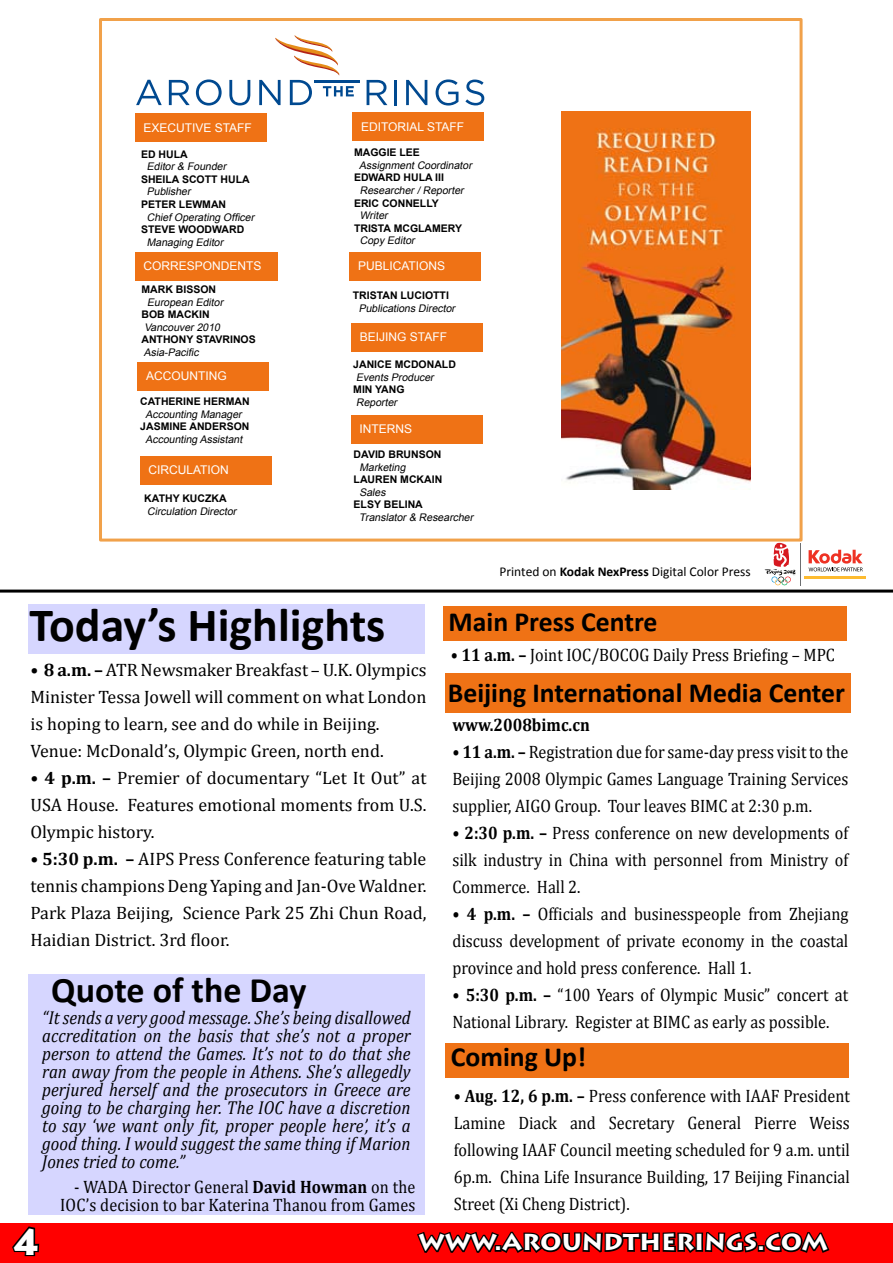
<style>
.page{position:relative;width:893px;height:1263px;background:#fff}
.page>*{position:absolute;margin:0;border:0;box-sizing:border-box;transform-origin:0 0}
.t1{font:700 48px "Calibri";color:#000}
.t2{font:700 36px "Calibri";color:#000}
.t3{font:700 27.75px "Calibri";color:#000}
.t4{font:700 27px "Lithos Pro";color:#fff}
.t5{font:italic 18.75px/18px "Cambria";letter-spacing:.005em;color:#000;text-align:justify;scale:.9 1}
.t6{font:18px/27px "Cambria";color:#000;text-align:justify;scale:.9 1}
.t7{font:18px/27px "Cambria";color:#000;text-align:justify}
.t8{font:700 18px "Cambria";color:#000;scale:.9 1}
.t9{font:13.5px "Calibri";color:#000}
.t10{font:12px "Arial";color:#fff}
.t11{font:italic 10.5px "Arial";color:#000}
.t12{font:700 10.5px "Arial";color:#000}
.s1{font-weight:700}
</style>
<div class="page">
<div style="left:0;top:1223px;width:893px;height:40px;background:#f00"></div>
<svg style="left:417px;top:1231px;width:413px;height:22px"></svg>
<hr style="left:801px;top:543px;width:1px;height:42px;background:#6d6f71">
<svg style="left:765px;top:543px;width:30px;height:42px"></svg>
<hr style="left:804px;top:576px;width:62px;height:2px;background:#fdbb30">
<svg style="left:809px;top:550px;width:54px;height:21px"></svg>
<div style="left:135px;top:113px;width:132px;height:29px;background:#ef7215"></div>
<div style="left:135px;top:252px;width:143px;height:29px;background:#ef7215"></div>
<div style="left:350px;top:252px;width:131px;height:29px;background:#ef7215"></div>
<div style="left:140px;top:456px;width:132px;height:29px;background:#ef7215"></div>
<div style="left:352px;top:113px;width:132px;height:28px;background:#ef7215"></div>
<div style="left:138px;top:362px;width:131px;height:29px;background:#ef7215"></div>
<div style="left:351px;top:415px;width:131px;height:29px;background:#ef7215"></div>
<div style="left:351px;top:323px;width:132px;height:29px;background:#ef7215"></div>
<img style="left:561px;top:111px;width:189px;height:378px">
<hr style="left:0;top:590px;width:893px;height:2px;background:#000">
<div style="left:29px;top:974px;width:396px;height:241px;background:#d6d6ff"></div>
<div style="left:446px;top:674px;width:404px;height:39px;background:#ef7215"></div>
<div style="left:29px;top:604px;width:396px;height:50px;background:#d6d6ff"></div>
<div style="left:443px;top:606px;width:404px;height:35px;background:#ef7215"></div>
<div style="left:445px;top:1043px;width:403px;height:34px;background:#ef7215"></div>
<div style="left:99px;top:18px;width:703px;height:524px;border:3px solid #f1a14a"></div>
<svg style="left:136px;top:80px;width:26px;height:25px"></svg>
<svg style="left:169px;top:80px;width:21px;height:25px"></svg>
<svg style="left:196px;top:79px;width:26px;height:27px"></svg>
<svg style="left:229px;top:80px;width:21px;height:25px"></svg>
<svg style="left:367px;top:80px;width:20px;height:25px"></svg>
<hr style="left:394px;top:80px;width:3px;height:25px;background:#004990">
<svg style="left:406px;top:80px;width:21px;height:25px"></svg>
<svg style="left:436px;top:79px;width:22px;height:27px"></svg>
<svg style="left:465px;top:80px;width:19px;height:25px"></svg>
<hr style="left:314px;top:80px;width:46px;height:3px;background:#004990">
<svg style="left:259px;top:35px;width:95px;height:70px"></svg>
<svg style="left:12px;top:1226px;width:28px;height:31px"></svg>
<p class="t10" style="left:143px;top:120px;width:110px">EXECUTIVE STAFF</p>
<p class="t12" style="left:141px;top:147px;width:48px">ED HULA</p>
<p class="t11" style="left:147px;top:160px;width:83px">Editor&amp; Founder</p>
<p class="t12" style="left:141px;top:172px;width:110px">SHEILA SCOTT HULA</p>
<p class="t11" style="left:147px;top:185px;width:48px">Publisher</p>
<p class="t12" style="left:141px;top:197px;width:87px">PETER LEWMAN</p>
<p class="t11" style="left:147px;top:210px;width:111px">ChiefOperating Officer</p>
<p class="t12" style="left:141px;top:223px;width:105px">STEVE WOODWARD</p>
<p class="t11" style="left:147px;top:235px;width:80px">Managing Editor</p>
<p class="t10" style="left:361px;top:119px;width:105px">EDITORIAL STAFF</p>
<p class="t12" style="left:354px;top:146px;width:67px">MAGGIE LEE</p>
<p class="t11" style="left:359px;top:158px;width:117px">AssignmentCoordinator</p>
<p class="t12" style="left:354px;top:171px;width:92px">EDWARD HULA III</p>
<p class="t11" style="left:360px;top:183px;width:108px">Researcher/Reporter</p>
<p class="t12" style="left:354px;top:196px;width:86px">ERIC CONNELLY</p>
<p class="t11" style="left:360px;top:209px;width:32px">Writer</p>
<p class="t12" style="left:354px;top:221px;width:110px">TRISTA MCGLAMERY</p>
<p class="t11" style="left:360px;top:234px;width:59px">Copy Editor</p>
<p class="t10" style="left:143px;top:258px;width:120px">CORRESPONDENTS</p>
<p class="t10" style="left:358px;top:258px;width:89px">PUBLICATIONS</p>
<p class="t12" style="left:141px;top:282px;width:76px">MARK BISSON</p>
<p class="t11" style="left:147px;top:295px;width:80px">European Editor</p>
<p class="t12" style="left:141px;top:308px;width:70px">BOB MACKIN</p>
<p class="t11" style="left:144px;top:320px;width:80px">Vancouver2010</p>
<p class="t12" style="left:141px;top:333px;width:116px">ANTHONY STAVRINOS</p>
<p class="t11" style="left:144px;top:345px;width:59px">Asia-Pacific</p>
<p class="t10" style="left:146px;top:368px;width:82px">ACCOUNTING</p>
<p class="t12" style="left:140px;top:395px;width:111px">CATHERINE HERMAN</p>
<p class="t11" style="left:146px;top:407px;width:100px">Accounting Manager</p>
<p class="t12" style="left:140px;top:420px;width:111px">JASMINE ANDERSON</p>
<p class="t11" style="left:146px;top:432px;width:101px">Accounting Assistant</p>
<p class="t10" style="left:149px;top:462px;width:82px">CIRCULATION</p>
<p class="t12" style="left:144px;top:492px;width:84px">KATHY KUCZKA</p>
<p class="t11" style="left:147px;top:504px;width:93px">Circulation Director</p>
<p class="t12" style="left:353px;top:288px;width:98px">TRISTAN LUCIOTTI</p>
<p class="t11" style="left:359px;top:301px;width:100px">Publications Director</p>
<p class="t10" style="left:360px;top:329px;width:89px">BEIJING STAFF</p>
<p class="t12" style="left:353px;top:358px;width:104px">JANICE MCDONALD</p>
<p class="t11" style="left:356px;top:370px;width:82px">Events Producer</p>
<p class="t12" style="left:353px;top:383px;width:53px">MIN YANG</p>
<p class="t11" style="left:356px;top:395px;width:45px">Reporter</p>
<p class="t10" style="left:359px;top:421px;width:54px">INTERNS</p>
<p class="t12" style="left:354px;top:447px;width:89px">DAVID BRUNSON</p>
<p class="t11" style="left:359px;top:460px;width:50px">Marketing</p>
<p class="t12" style="left:354px;top:473px;width:90px">LAUREN MCKAIN</p>
<p class="t11" style="left:359px;top:485px;width:30px">Sales</p>
<p class="t12" style="left:354px;top:498px;width:71px">ELSY BELINA</p>
<p class="t11" style="left:359px;top:510px;width:118px">Translator&amp; Researcher</p>
<p class="t9" style="left:500px;top:563px;width:253px">Printed on <span class="s1">Kodak NexPress</span> Digital Color Press</p>
<h1 class="t1" style="left:29px;top:595px;width:358px">Today’s Highlights</h1>
<p class="t7" style="left:30px;top:656px;width:398px;text-align:left">• <span class="s1">8 a.m. –</span> ATR Newsmaker Breakfast – U.K. Olympics Minister Tessa Jowell will comment on what London is hoping to learn, see and do while in Beijing.<br>Venue: McDonald’s, Olympic Green, north end.</p>
<p class="t7" style="left:30px;top:764px;width:397px">• <span class="s1">4 p.m. –</span> Premier of documentary “Let It Out” at USA House. Features emotional moments from U.S.<br>Olympic history.</p>
<p class="t7" style="left:30px;top:845px;width:398px">• <span class="s1">5:30 p.m. –</span> AIPS Press Conference featuring table tennis champions Deng Yaping and Jan-Ove Waldner.<br>Park Plaza Beijing, Science Park 25 Zhi Chun Road, Haidian District. 3rd floor.</p>
<h2 class="t2" style="left:51px;top:968px;width:257px">Quote of the Day</h2>
<p class="t5" style="left:42px;top:1008px;width:411px">“It sends a very good message. She’s being disallowed accreditation on the basis that she’s not a proper person to attend the Games. It’s not to do that she ran away from the people in Athens. She’s allegedly perjured herself and the prosecutors in Greece are going to be charging her. The IOC have a discretion to say ‘we want only fit, proper people here’, it’s a good thing. I would suggest the same thing if Marion Jones tried to come.”</p>
<p class="t6" style="left:60px;top:1178px;width:396px;line-height:18px;text-align:right">- WADA Director General <span class="s1">David Howman</span> on the<br>IOC’s decision to bar Katerina Thanou from Games</p>
<h3 class="t3" style="left:449px;top:605px;width:211px">Main Press Centre</h3>
<p class="t6" style="left:451px;top:641px;width:428px">• <span class="s1">11 a.m. –</span> Joint IOC/BOCOG Daily Press Briefing – MPC</p>
<h3 class="t3" style="left:448px;top:676px;width:399px">Beijing International Media Center</h3>
<p class="t8" style="left:452px;top:714px;width:154px">www.2008bimc.cn</p>
<p class="t6" style="left:452px;top:738px;width:442px">• <span class="s1">11 a.m. –</span> Registration due for same-day press visit to the Beijing 2008 Olympic Games Language Training Services supplier, AIGO Group. Tour leaves BIMC at 2:30 p.m.</p>
<p class="t6" style="left:452px;top:819px;width:442px">• <span class="s1">2:30 p.m. –</span> Press conference on new developments of silk industry in China with personnel from Ministry of Commerce. Hall 2.</p>
<p class="t6" style="left:452px;top:900px;width:442px">• <span class="s1">4 p.m. –</span> Officials and businesspeople from Zhejiang discuss development of private economy in the coastal province and hold press conference. Hall 1.</p>
<p class="t6" style="left:452px;top:981px;width:441px">• <span class="s1">5:30 p.m. –</span> “100 Years of Olympic Music” concert at<br>National Library. Register at BIMC as early as possible.</p>
<h3 class="t3" style="left:451px;top:1040px;width:137px">Coming Up!</h3>
<p class="t6" style="left:454px;top:1082px;width:442px">• <span class="s1">Aug. 12, 6 p.m. –</span> Press conference with IAAF President Lamine Diack and Secretary General Pierre Weiss following IAAF Council meeting scheduled for 9 a.m. until 6p.m. China Life Insurance Building, 17 Beijing Financial Street (Xi Cheng District).</p>
<h3 class="t4" style="left:418px;top:1225px;width:411px">WWW.AROUNDTHERINGS.COM</h3>
</div>
